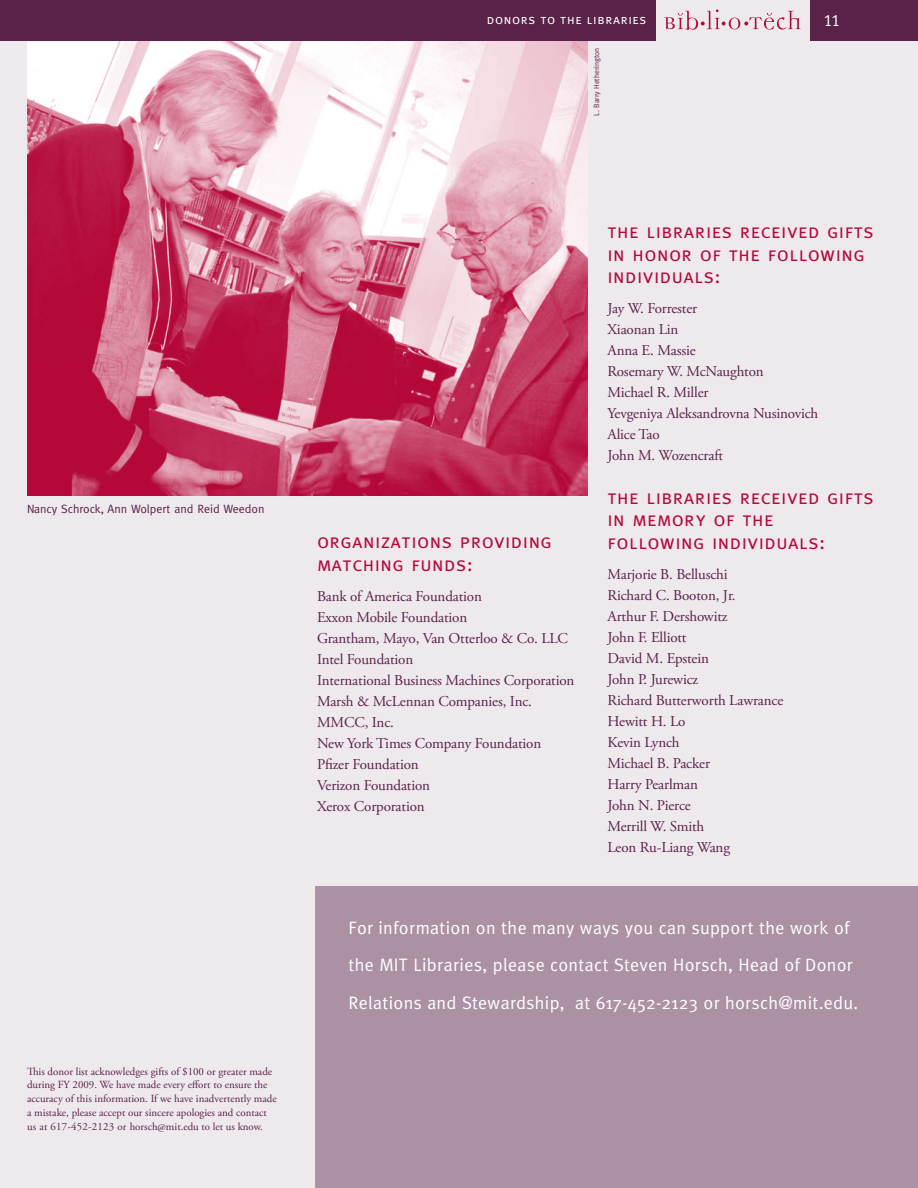
<style>
.page{position:relative;width:918px;height:1188px;background:#eee9ed}
.page>*{position:absolute;margin:0;border:0;box-sizing:border-box;transform-origin:0 0}
.t1{font:20.25px/22.5px "Meta Caps";letter-spacing:.025em;color:#b30838}
.t2{font:18px/37.5px "Meta";letter-spacing:.02em;color:#fff}
.t3{font:16.5px "Meta Caps";color:#fff}
.t4{font:15px/21px "Adobe Garamond Pro";letter-spacing:-.01em;color:#5a2149}
.t5{font:13.5px "Meta Caps";letter-spacing:.05em;color:#fff}
.t6{font:12px "Meta";color:#5a2149}
.t7{font:10.8px/14px "Adobe Garamond Pro";color:#5a2149}
.t8{font:7.5px "Meta";color:#5a2149}
</style>
<div class="page">
<img style="left:27px;top:40px;width:560px;height:455px">
<div style="left:316px;top:887px;width:602px;height:301px;background:#ac90a4"></div>
<div style="left:0;top:0;width:918px;height:40px;background:#5a2149"></div>
<div style="left:657px;top:0;width:153px;height:52px;background:#eee9ed"></div>
<svg style="left:664px;top:9px;width:137px;height:21px"></svg>
<p class="t5" style="left:487px;top:11px;width:161px">donors to the libraries</p>
<p class="t3" style="left:824px;top:11px;width:18px">11</p>
<p class="t8" style="left:592px;top:116px;width:70px;rotate:-90deg">L. Barry Hetherington</p>
<p class="t6" style="left:27px;top:502px;width:239px">Nancy Schrock, Ann Wolpert and Reid Weedon</p>
<p class="t7" style="left:27px;top:1065px;width:251px">This donor list acknowledges gifts of $100 or greater made during FY 2009. We have made every effort to ensure the accuracy of this information. If we have inadvertently made a mistake, please accept our sincere apologies and contact us at 617-452-2123 or horsch@mit.edu to let us know.</p>
<h1 class="t1" style="left:317px;top:530px;width:236px">organizations providing matching funds:</h1>
<p class="t4" style="left:317px;top:586px;width:259px">Bank of America Foundation<br>Exxon Mobile Foundation<br>Grantham, Mayo, Van Otterloo &amp; Co. LLC<br>Intel Foundation<br>International Business Machines Corporation<br>Marsh &amp; McLennan Companies, Inc.<br>MMCC, Inc.<br>New York Times Company Foundation<br>Pfizer Foundation<br>Verizon Foundation<br>Xerox Corporation</p>
<h1 class="t1" style="left:608px;top:220px;width:268px">the libraries received gifts in honor of the following individuals:</h1>
<p class="t4" style="left:608px;top:299px;width:212px">Jay W. Forrester<br>Xiaonan Lin<br>Anna E. Massie<br>Rosemary W. McNaughton<br>Michael R. Miller<br>Yevgeniya Aleksandrovna Nusinovich<br>Alice Tao<br>John M. Wozencraft</p>
<h1 class="t1" style="left:608px;top:485px;width:268px">the libraries received gifts in memory of the following individuals:</h1>
<p class="t4" style="left:608px;top:564px;width:177px">Marjorie B. Belluschi<br>Richard C. Booton, Jr.<br>Arthur F. Dershowitz<br>John F. Elliott<br>David M. Epstein<br>John P. Jurewicz<br>Richard Butterworth Lawrance<br>Hewitt H. Lo<br>Kevin Lynch<br>Michael B. Packer<br>Harry Pearlman<br>John N. Pierce<br>Merrill W. Smith<br>Leon Ru-Liang Wang</p>
<p class="t2" style="left:349px;top:909px;width:511px">For information on the many ways you can support the work of the MIT Libraries, please contact Steven Horsch, Head of Donor<br>Relations and Stewardship, at 617-452-2123 or horsch@mit.edu.</p>
</div>
